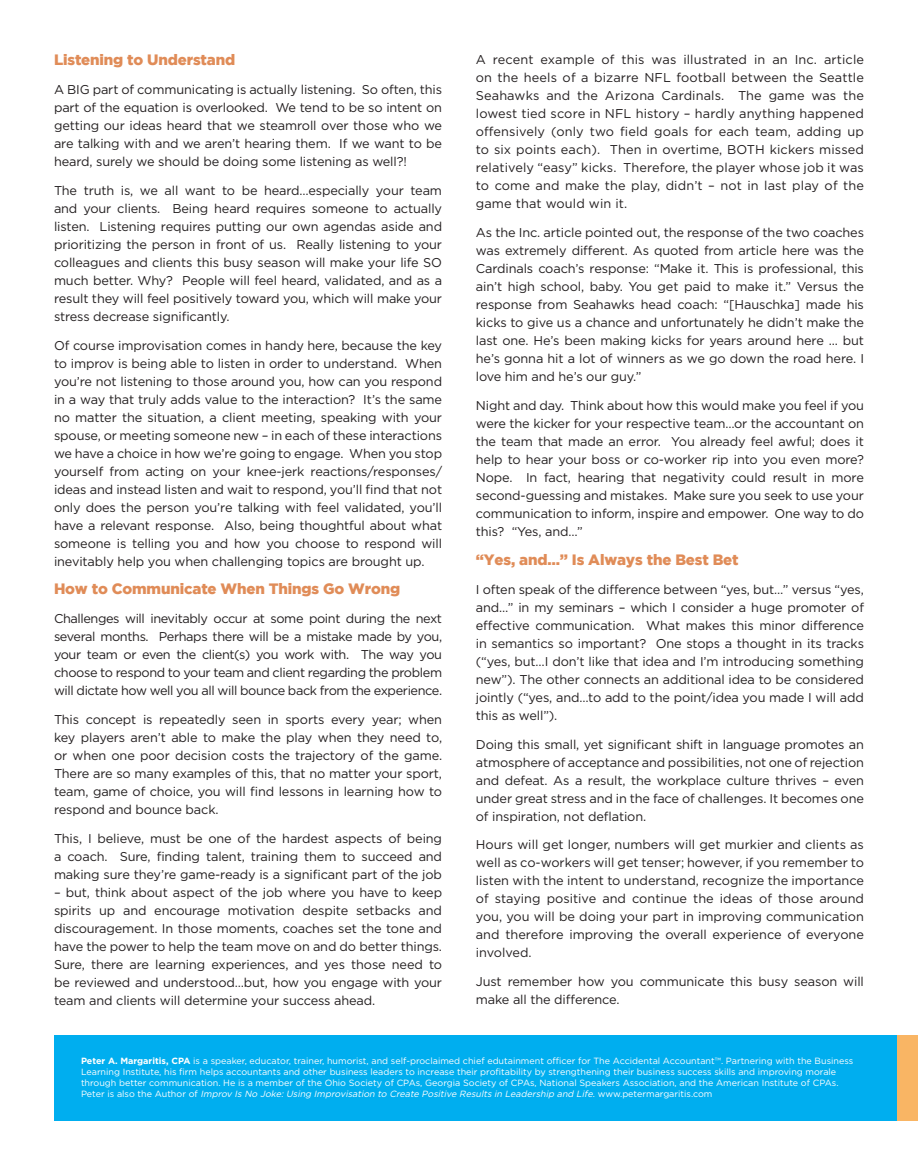
<style>
.page{position:relative;width:918px;height:1175px;background:#fff}
.page>*{position:absolute;margin:0;border:0;box-sizing:border-box;transform-origin:0 0}
.t1{font:900 15px "Gotham";letter-spacing:-.01em;color:#e08c58}
.t2{font:12.75px/18px "Gotham";letter-spacing:-.01em;color:#231f20;text-align:justify}
.t3{font:9px/10.8px "Gotham";color:#fff}
.s1{font-weight:700}
.s2{font-style:italic}
</style>
<div class="page">
<div style="left:54px;top:1035px;width:843px;height:85px;background:#00aeef"></div>
<div style="left:897px;top:1035px;width:21px;height:85px;background:#f9b564"></div>
<p class="t1" style="left:54px;top:51px;width:183px">Listening to Understand</p>
<p class="t2" style="left:54px;top:80px;width:390px">A BIG part of communicating is actually listening. So often, this part of the equation is overlooked. We tend to be so intent on getting our ideas heard that we steamroll over those who we are talking with and we aren’t hearing them. If we want to be heard, surely we should be doing some listening as well?!</p>
<p class="t2" style="left:54px;top:181px;width:390px">The truth is, we all want to be heard…especially your team and your clients. Being heard requires someone to actually listen. Listening requires putting our own agendas aside and prioritizing the person in front of us. Really listening to your colleagues and clients this busy season will make your life SO much better. Why? People will feel heard, validated, and as a result they will feel positively toward you, which will make your stress decrease significantly.</p>
<p class="t2" style="left:54px;top:336px;width:390px">Of course improvisation comes in handy here, because the key to improv is being able to listen in order to understand. When you’re not listening to those around you, how can you respond in a way that truly adds value to the interaction? It’s the same no matter the situation, a client meeting, speaking with your spouse, or meeting someone new – in each of these interactions we have a choice in how we’re going to engage. When you stop yourself from acting on your knee-jerk reactions/responses/ ideas and instead listen and wait to respond, you’ll find that not only does the person you’re talking with feel validated, you’ll have a relevant response. Also, being thoughtful about what someone is telling you and how you choose to respond will inevitably help you when challenging topics are brought up.</p>
<p class="t1" style="left:54px;top:580px;width:348px">How to Communicate When Things Go Wrong</p>
<p class="t2" style="left:54px;top:609px;width:390px">Challenges will inevitably occur at some point during the next several months. Perhaps there will be a mistake made by you, your team or even the client(s) you work with. The way you choose to respond to your team and client regarding the problem will dictate how well you all will bounce back from the experience.</p>
<p class="t2" style="left:54px;top:710px;width:390px">This concept is repeatedly seen in sports every year; when key players aren’t able to make the play when they need to, or when one poor decision costs the trajectory of the game.<br>There are so many examples of this, that no matter your sport, team, game of choice, you will find lessons in learning how to respond and bounce back.</p>
<p class="t2" style="left:54px;top:829px;width:390px">This, I believe, must be one of the hardest aspects of being a coach. Sure, finding talent, training them to succeed and making sure they’re game-ready is a significant part of the job</p>
<p class="t2" style="left:54px;top:883px;width:390px">– but, think about aspect of the job where you have to keep spirits up and encourage motivation despite setbacks and discouragement. In those moments, coaches set the tone and have the power to help the team move on and do better things.<br>Sure, there are learning experiences, and yes those need to be reviewed and understood…but, how you engage with your team and clients will determine your success ahead.</p>
<p class="t2" style="left:476px;top:50px;width:390px">A recent example of this was illustrated in an Inc. article on the heels of a bizarre NFL football between the Seattle Seahawks and the Arizona Cardinals. The game was the lowest tied score in NFL history – hardly anything happened offensively (only two field goals for each team, adding up to six points each). Then in overtime, BOTH kickers missed relatively “easy” kicks. Therefore, the player whose job it was to come and make the play, didn’t – not in last play of the game that would win it.</p>
<p class="t2" style="left:476px;top:223px;width:390px">As the Inc. article pointed out, the response of the two coaches was extremely different. As quoted from article here was the Cardinals coach’s response: “Make it. This is professional, this ain’t high school, baby. You get paid to make it.” Versus the response from Seahawks head coach: “[Hauschka] made his kicks to give us a chance and unfortunately he didn’t make the last one. He’s been making kicks for years around here ... but he’s gonna hit a lot of winners as we go down the road here. I love him and he’s our guy.”</p>
<p class="t2" style="left:476px;top:396px;width:390px">Night and day. Think about how this would make you feel if you were the kicker for your respective team…or the accountant on the team that made an error. You already feel awful; does it help to hear your boss or co-worker rip into you even more?<br>Nope. In fact, hearing that negativity could result in more second-guessing and mistakes. Make sure you seek to use your communication to inform, inspire and empower. One way to do this? “Yes, and…”</p>
<p class="t1" style="left:476px;top:551px;width:264px">“Yes, and…” Is Always the Best Bet</p>
<p class="t2" style="left:476px;top:580px;width:390px">I often speak of the difference between “yes, but…” versus “yes, and…” in my seminars – which I consider a huge promoter of effective communication. What makes this minor difference in semantics so important? One stops a thought in its tracks (“yes, but…I don’t like that idea and I’m introducing something new”). The other connects an additional idea to be considered jointly (“yes, and…to add to the point/idea you made I will add this as well”).</p>
<p class="t2" style="left:476px;top:734px;width:390px">Doing this small, yet significant shift in language promotes an atmosphere of acceptance and possibilities, not one of rejection and defeat. As a result, the workplace culture thrives – even under great stress and in the face of challenges. It becomes one of inspiration, not deflation.</p>
<p class="t2" style="left:476px;top:835px;width:390px">Hours will get longer, numbers will get murkier and clients as well as co-workers will get tenser; however, if you remember to listen with the intent to understand, recognize the importance of staying positive and continue the ideas of those around you, you will be doing your part in improving communication and therefore improving the overall experience of everyone involved.</p>
<p class="t2" style="left:476px;top:972px;width:390px">Just remember how you communicate this busy season will make all the difference.</p>
<p class="t3" style="left:81px;top:1055px;width:774px"><span class="s1">Peter A. Margaritis, CPA</span> is a speaker, educator, trainer, humorist, and self-proclaimed chief edutainment officer for The Accidental Accountant™. Partnering with the Business Learning Institute, his firm helps accountants and other business leaders to increase their profitability by strengthening their business success skills and improving morale through better communication. He is a member of the Ohio Society of CPAs, Georgia Society of CPAs, National Speakers Association, and the American Institute of CPAs.<br>P e t e r i s a l s o t h e A u t h o r o f <span class="s2">Improv Is No Joke:Using Improvisation to Create Positive Results in Leadership and Life</span>. w w w. p e t e r m a r g a r i t i s . c o m</p>
</div>
